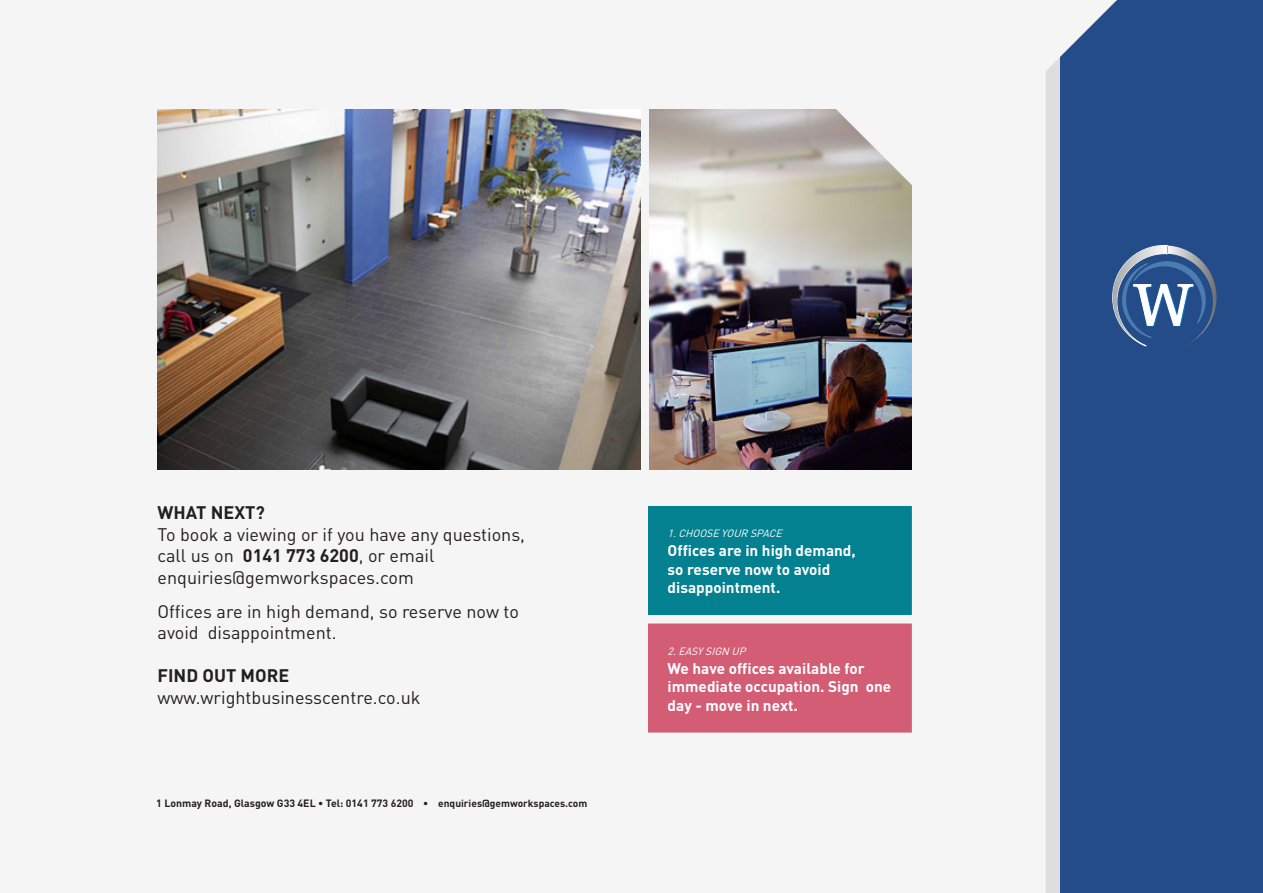
<style>
.page{position:relative;width:1263px;height:893px;background:#fff}
.page>*{position:absolute;margin:0;border:0;box-sizing:border-box;transform-origin:0 0}
.t1{font:18px/21.6px "DIN";color:#231f20}
.t2{font:700 18px "DIN";color:#231f20}
.P_-_Paragraph_Style1{font:700 15.3px/18.8px "DIN";color:#fff}
.P_-_Paragraph_Style1-2{font:700 10.5px "DIN";color:#231f20}
.P_-_Paragraph_Style1-3{font:italic 10.5px "DIN";color:#fff}
.s1{font-weight:700}
.s2{font-size:10.2px}
</style>
<div class="page">
<div style="left:0;top:0;width:1263px;height:892px;background:#f5f5f6"></div>
<div style="left:1057px;top:0;width:206px;height:893px;background:#244c89"></div>
<svg style="left:1113px;top:245px;width:103px;height:101px"></svg>
<div style="left:1046px;top:0;width:13px;height:892px;background:#dddee0"></div>
<svg style="left:1046px;top:0;width:70px;height:77px"></svg>
<img style="left:158px;top:110px;width:482px;height:360px">
<img style="left:649px;top:110px;width:262px;height:360px">
<svg style="left:834px;top:109px;width:78px;height:76px"></svg>
<div style="left:648px;top:506px;width:263px;height:108px;background:#038190"></div>
<div style="left:648px;top:624px;width:263px;height:108px;background:#d25d75"></div>
<p class="t2" style="left:158px;top:501px;width:109px">WHAT NEXT?</p>
<p class="t1" style="left:158px;top:523px;width:369px">To book a viewing or if you have any questions, call us on <span class="s1">0141 773 6200</span>, or email enquiries@gemworkspaces.com</p>
<p class="t1" style="left:158px;top:600px;width:363px">Offices are in high demand, so reserve now to avoid disappointment.</p>
<p class="t2" style="left:158px;top:664px;width:133px">FIND OUT MORE</p>
<p class="t1" style="left:158px;top:686px;width:264px">www.wrightbusinesscentre.co.uk</p>
<p class="P_-_Paragraph_Style1-2" style="left:156px;top:796px;width:433px">1 Lonmay Road, Glasgow G33 4EL • Tel: 0141 773 6200 • <span class="s2">enquiries@gemworkspaces.com</span></p>
<p class="P_-_Paragraph_Style1-3" style="left:668px;top:527px;width:119px">1.CHOOSEYOUR SPACE</p>
<p class="P_-_Paragraph_Style1" style="left:668px;top:540px;width:190px">Offices are in high demand, so reserve now to avoid disappointment.</p>
<p class="P_-_Paragraph_Style1-3" style="left:668px;top:644px;width:83px">2.EASYSIGN UP</p>
<p class="P_-_Paragraph_Style1" style="left:668px;top:658px;width:225px">We have offices available for immediate occupation. Sign one day - move in next.</p>
</div>
